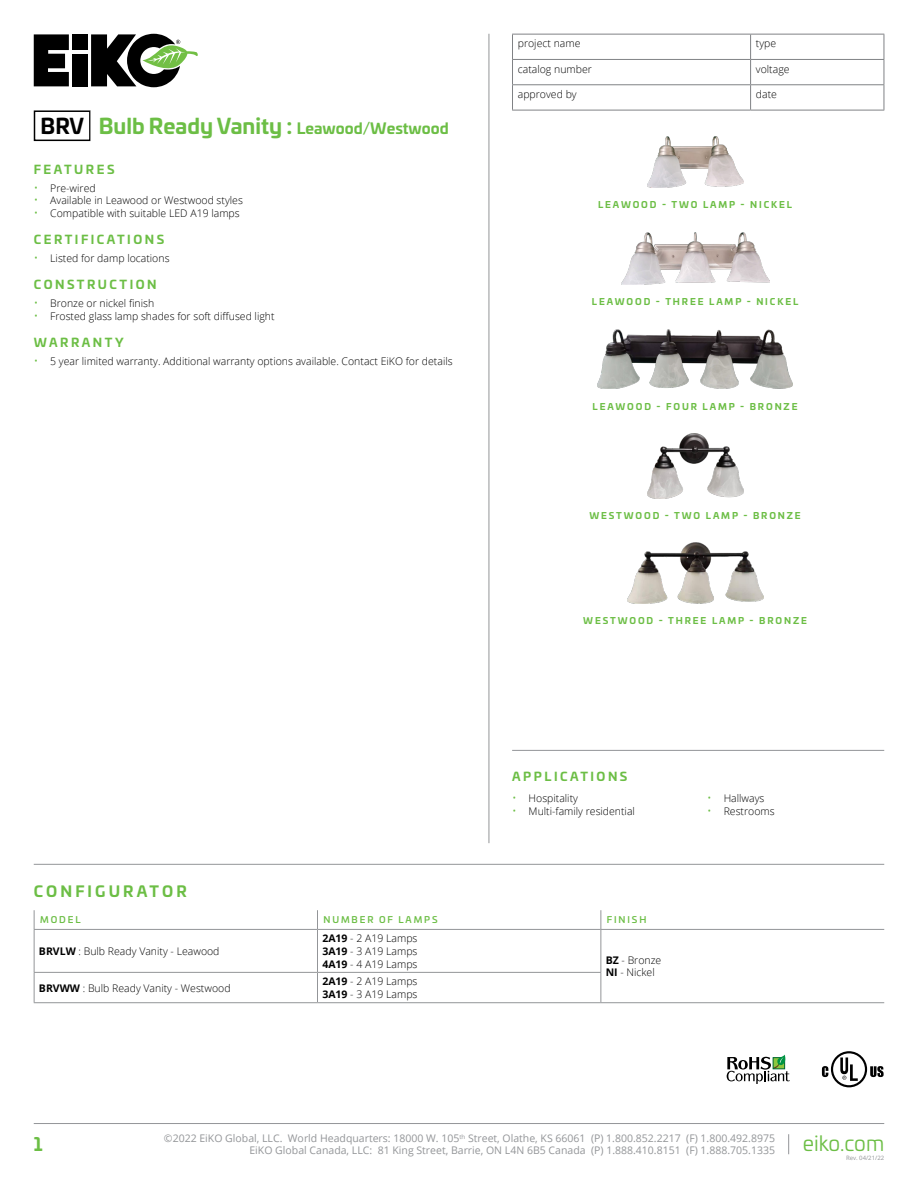
<style>
.page{position:relative;width:918px;height:1188px;background:#fff}
.page>*{position:absolute;margin:0;border:0;box-sizing:border-box;transform-origin:0 0}
.t1{font:700 21px "Univia Pro";color:#6cbe45}
.t2{font:21px "Univia Pro";color:#6cbe45}
.t3{font:700 18px "Univia Pro";color:#6cbe45}
.t4{font:700 15px "Univia Pro";letter-spacing:.21em;color:#6cbe45}
.t5{font:700 12px "Univia Pro";letter-spacing:.21em;color:#6cbe45}
.t6{font:300 10.5px/12.6px "Open Sans";color:#000}
.t7{font:10.5px "Open Sans";color:#939598}
.t8{font:700 9px "Univia Pro";letter-spacing:.21em;color:#6cbe45}
.t9{font:500 9px "Univia Pro";letter-spacing:.21em;color:#6cbe45}
.t10{font:6px "Open Sans";color:#939598}
.s1{color:#000}
.s2{font-size:15px}
.s3{font-size:12px;color:#6cbe45}
.s4{font-weight:700}
</style>
<div class="page">
<svg style="left:788px;top:1134px;width:1px;height:20px"></svg>
<hr style="left:34px;top:1123px;width:850px;height:1px;background:#939598">
<hr style="left:34px;top:972px;width:284px;height:1px;background:#939598">
<hr style="left:318px;top:972px;width:283px;height:1px;background:#939598">
<hr style="left:34px;top:1002px;width:284px;height:1px;background:#939598">
<hr style="left:318px;top:1002px;width:283px;height:1px;background:#939598">
<svg style="left:317px;top:910px;width:1px;height:19px"></svg>
<hr style="left:317px;top:930px;width:1px;height:42px;background:#939598">
<hr style="left:600px;top:930px;width:1px;height:42px;background:#939598">
<svg style="left:317px;top:973px;width:1px;height:29px"></svg>
<svg style="left:600px;top:973px;width:1px;height:29px"></svg>
<svg style="left:34px;top:910px;width:1px;height:19px"></svg>
<hr style="left:34px;top:929px;width:284px;height:1px;background:#939598">
<hr style="left:318px;top:929px;width:283px;height:1px;background:#939598">
<hr style="left:34px;top:930px;width:1px;height:42px;background:#939598">
<svg style="left:34px;top:973px;width:1px;height:29px"></svg>
<svg style="left:600px;top:910px;width:1px;height:19px"></svg>
<hr style="left:601px;top:929px;width:283px;height:1px;background:#939598">
<hr style="left:601px;top:1002px;width:283px;height:1px;background:#939598">
<svg style="left:34px;top:34px;width:35px;height:52px;background:#202020"></svg>
<div style="left:72px;top:34px;width:16px;height:16px;background:#000"></div>
<div style="left:72px;top:54px;width:16px;height:32px;background:#000"></div>
<svg style="left:91px;top:34px;width:107px;height:53px"></svg>
<hr style="left:512px;top:34px;width:239px;height:1px;background:#808285">
<hr style="left:751px;top:34px;width:133px;height:1px;background:#808285">
<hr style="left:512px;top:59px;width:239px;height:1px;background:#808285">
<hr style="left:751px;top:59px;width:133px;height:1px;background:#808285">
<hr style="left:512px;top:84px;width:239px;height:1px;background:#808285">
<svg style="left:512px;top:35px;width:1px;height:75px"></svg>
<hr style="left:751px;top:84px;width:133px;height:1px;background:#808285">
<svg style="left:750px;top:35px;width:1px;height:75px"></svg>
<svg style="left:884px;top:35px;width:1px;height:75px"></svg>
<hr style="left:512px;top:110px;width:239px;height:1px;background:#808285">
<hr style="left:751px;top:110px;width:133px;height:1px;background:#808285">
<hr style="left:489px;top:34px;width:1px;height:809px;background:#939598">
<hr style="left:512px;top:750px;width:372px;height:1px;background:#939598">
<hr style="left:34px;top:864px;width:850px;height:1px;background:#939598">
<svg style="left:727px;top:1055px;width:63px;height:29px"></svg>
<svg style="left:822px;top:1051px;width:62px;height:36px"></svg>
<div style="left:34px;top:110px;width:57px;height:31px;border:2px solid #000"></div>
<img style="left:597px;top:329px;width:196px;height:60px">
<img style="left:621px;top:232px;width:148px;height:53px">
<img style="left:647px;top:137px;width:96px;height:51px">
<img style="left:647px;top:433px;width:96px;height:66px">
<img style="left:627px;top:542px;width:136px;height:62px">
<h1 class="t1" style="left:41px;top:109px;width:410px"><span class="s1">BRV</span> Bulb Ready Vanity : <span class="s2">Leawood/Westwood</span></h1>
<p class="t5" style="left:34px;top:160px;width:82px">FEATURES</p>
<p class="t6" style="left:34px;top:181px;width:63px"><span class="s3">•</span> Pre-wired</p>
<p class="t6" style="left:34px;top:194px;width:211px"><span class="s3">•</span> Available in Leawood or Westwood styles</p>
<p class="t6" style="left:34px;top:207px;width:208px"><span class="s3">•</span> Compatible with suitable LED A19 lamps</p>
<p class="t5" style="left:34px;top:230px;width:132px">CERTIFICATIONS</p>
<p class="t6" style="left:34px;top:252px;width:137px"><span class="s3">•</span> Listed for damp locations</p>
<p class="t5" style="left:34px;top:275px;width:124px">CONSTRUCTION</p>
<p class="t6" style="left:34px;top:297px;width:122px"><span class="s3">•</span> Bronze or nickel finish</p>
<p class="t6" style="left:34px;top:309px;width:242px"><span class="s3">•</span> Frosted glass lamp shades for soft diffused light</p>
<p class="t5" style="left:34px;top:332px;width:91px">WARRANTY</p>
<p class="t6" style="left:34px;top:354px;width:420px"><span class="s3">•</span> 5 year limited warranty. Additional warranty options available. Contact EiKO for details</p>
<p class="t6" style="left:518px;top:37px;width:64px">project name</p>
<p class="t6" style="left:756px;top:37px;width:22px">type</p>
<p class="t6" style="left:518px;top:62px;width:76px">catalog number</p>
<p class="t6" style="left:756px;top:62px;width:35px">voltage</p>
<p class="t6" style="left:518px;top:88px;width:60px">approved by</p>
<p class="t6" style="left:756px;top:88px;width:23px">date</p>
<p class="t8" style="left:598px;top:198px;width:196px">LEAWOOD - TWO LAMP - NICKEL</p>
<p class="t8" style="left:592px;top:295px;width:208px">LEAWOOD - THREE LAMP - NICKEL</p>
<p class="t8" style="left:593px;top:399px;width:206px">LEAWOOD - FOUR LAMP - BRONZE</p>
<p class="t8" style="left:589px;top:509px;width:213px">WESTWOOD - TWO LAMP - BRONZE</p>
<p class="t8" style="left:583px;top:613px;width:225px">WESTWOOD - THREE LAMP - BRONZE</p>
<p class="t5" style="left:512px;top:767px;width:117px">APPLICATIONS</p>
<p class="t6" style="left:512px;top:792px;width:67px"><span class="s3">•</span> Hospitality</p>
<p class="t6" style="left:512px;top:804px;width:124px"><span class="s3">•</span> Multi-family residential</p>
<p class="t6" style="left:707px;top:792px;width:59px"><span class="s3">•</span> Hallways</p>
<p class="t6" style="left:707px;top:804px;width:69px"><span class="s3">•</span> Restrooms</p>
<h3 class="t4" style="left:34px;top:880px;width:154px">CONFIGURATOR</h3>
<p class="t9" style="left:40px;top:913px;width:42px">MODEL</p>
<p class="t9" style="left:324px;top:913px;width:116px">NUMBER OF LAMPS</p>
<p class="t9" style="left:607px;top:913px;width:41px">FINISH</p>
<p class="t6" style="left:39px;top:945px;width:182px"><span class="s4">BRVLW</span> : Bulb Ready Vanity - Leawood</p>
<p class="t6" style="left:322px;top:932px;width:97px;text-align:justify"><span class="s4">2A19</span> - 2 A19 Lamps <span class="s4">3A19</span> - 3 A19 Lamps <span class="s4">4A19</span> - 4 A19 Lamps</p>
<p class="t6" style="left:606px;top:953px;width:57px"><span class="s4">BZ</span> - Bronze<br><span class="s4">NI</span> - Nickel</p>
<p class="t6" style="left:39px;top:981px;width:193px"><span class="s4">BRVWW</span> : Bulb Ready Vanity - Westwood</p>
<p class="t6" style="left:322px;top:975px;width:97px"><span class="s4">2A19</span> - 2 A19 Lamps<br><span class="s4">3A19</span> - 3 A19 Lamps</p>
<h2 class="t3" style="left:34px;top:1130px;width:10px">1</h2>
<p class="t7" style="left:164px;top:1131px;width:613px">©2022 EiKO Global, LLC. World Headquarters: 18000 W. 105<sup>th</sup> Street, Olathe, KS 66061 (P) 1.800.852.2217 (F) 1.800.492.8975</p>
<p class="t7" style="left:249px;top:1143px;width:527px">EiKO Global Canada, LLC: 81 King Street, Barrie, ON L4N 6B5 Canada (P) 1.888.410.8151 (F) 1.888.705.1335</p>
<h1 class="t2" style="left:803px;top:1128px;width:83px">eiko.com</h1>
<p class="t10" style="left:846px;top:1154px;width:40px">Rev. 04/21/22</p>
</div>
